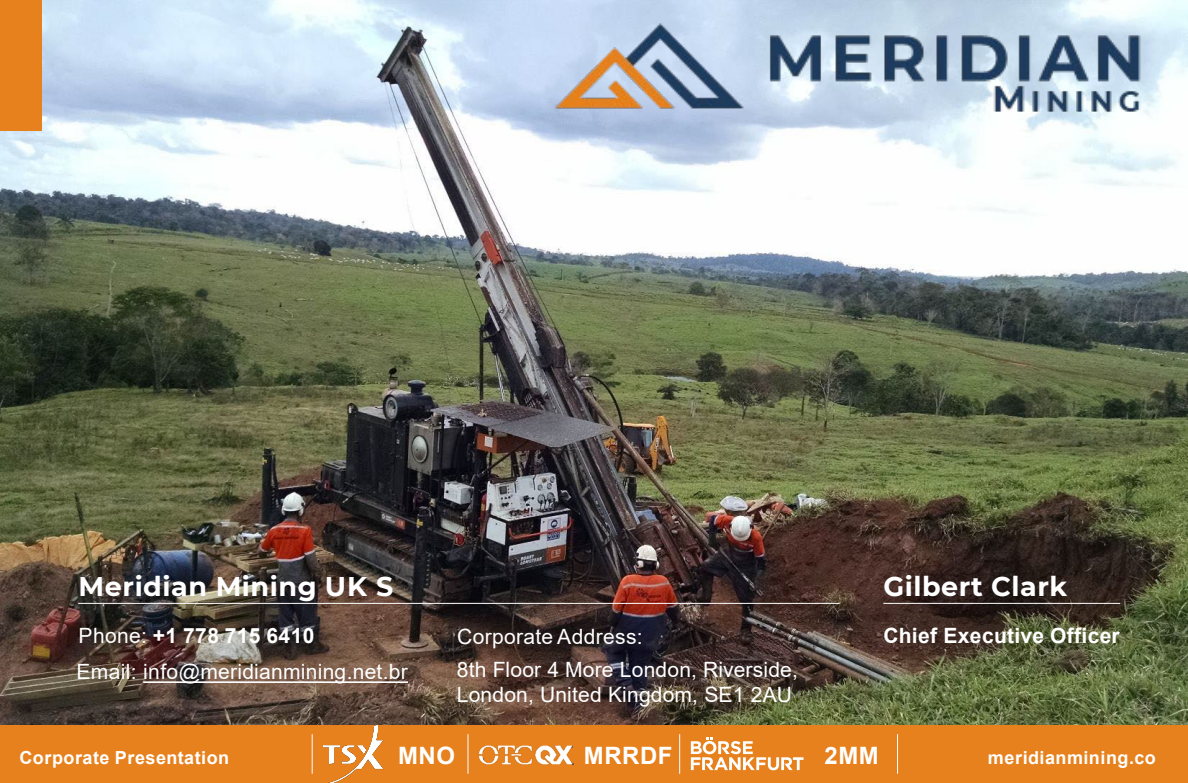
<style>
.page{position:relative;width:1188px;height:783px;background:#fff}
.page>*{position:absolute;margin:0;border:0;box-sizing:border-box;transform-origin:0 0}
.t1{font:700 27px "Montserrat";letter-spacing:.02em;color:#fff}
.t2{font:700 24px "Arial";letter-spacing:.025em;color:#fff}
.t3{font:21px/25.8px "Arial";letter-spacing:.01em;color:#fff}
.t4{font:700 21px "Arial";letter-spacing:.015em;color:#fff}
.t5{font:700 18px "Arial";letter-spacing:.03em;color:#fff}
.s1{font-weight:400}
</style>
<div class="page">
<img style="left:0;top:0;width:1188px;height:725px">
<hr style="left:78px;top:603px;width:762px;height:1px;background:#fff">
<hr style="left:883px;top:603px;width:237px;height:1px;background:#fff">
<svg style="left:143px;top:681px;width:265px;height:2px"></svg>
<div style="left:0;top:725px;width:1188px;height:58px;background:#e6811d"></div>
<svg style="left:691px;top:738px;width:113px;height:32px"></svg>
<img style="left:319px;top:718px;width:72px;height:65px">
<img style="left:478px;top:745px;width:96px;height:21px">
<hr style="left:468px;top:734px;width:1px;height:40px;background:#fff">
<hr style="left:312px;top:734px;width:1px;height:40px;background:#fff">
<hr style="left:679px;top:734px;width:1px;height:40px;background:#fff">
<hr style="left:897px;top:734px;width:1px;height:40px;background:#fff">
<img style="left:555px;top:0;width:633px;height:142px">
<div style="left:0;top:0;width:41px;height:131px;background:#e6811d"></div>
<p class="t1" style="left:883px;top:567px;width:186px">Gilbert Clark</p>
<p class="t1" style="left:79px;top:567px;width:316px">Meridian Mining UK S</p>
<p class="t4" style="left:79px;top:621px;width:237px"><span class="s1">Phone:</span> +1 778 715 6410</p>
<p class="t4" style="left:883px;top:621px;width:238px">Chief Executive Officer</p>
<p class="t3" style="left:76px;top:659px;width:333px">Email: info@meridianmining.net.br</p>
<p class="t3" style="left:457px;top:623px;width:187px">Corporate Address:</p>
<p class="t3" style="left:457px;top:656px;width:343px">8th Floor 4 More London, Riverside,<br>London, United Kingdom, SE1 2AU</p>
<p class="t5" style="left:19px;top:745px;width:211px">Corporate Presentation</p>
<p class="t2" style="left:398px;top:738px;width:58px">MNO</p>
<p class="t2" style="left:584px;top:738px;width:90px">MRRDF</p>
<p class="t2" style="left:825px;top:738px;width:56px">2MM</p>
<p class="t5" style="left:988px;top:745px;width:169px">meridianmining.co</p>
</div>
